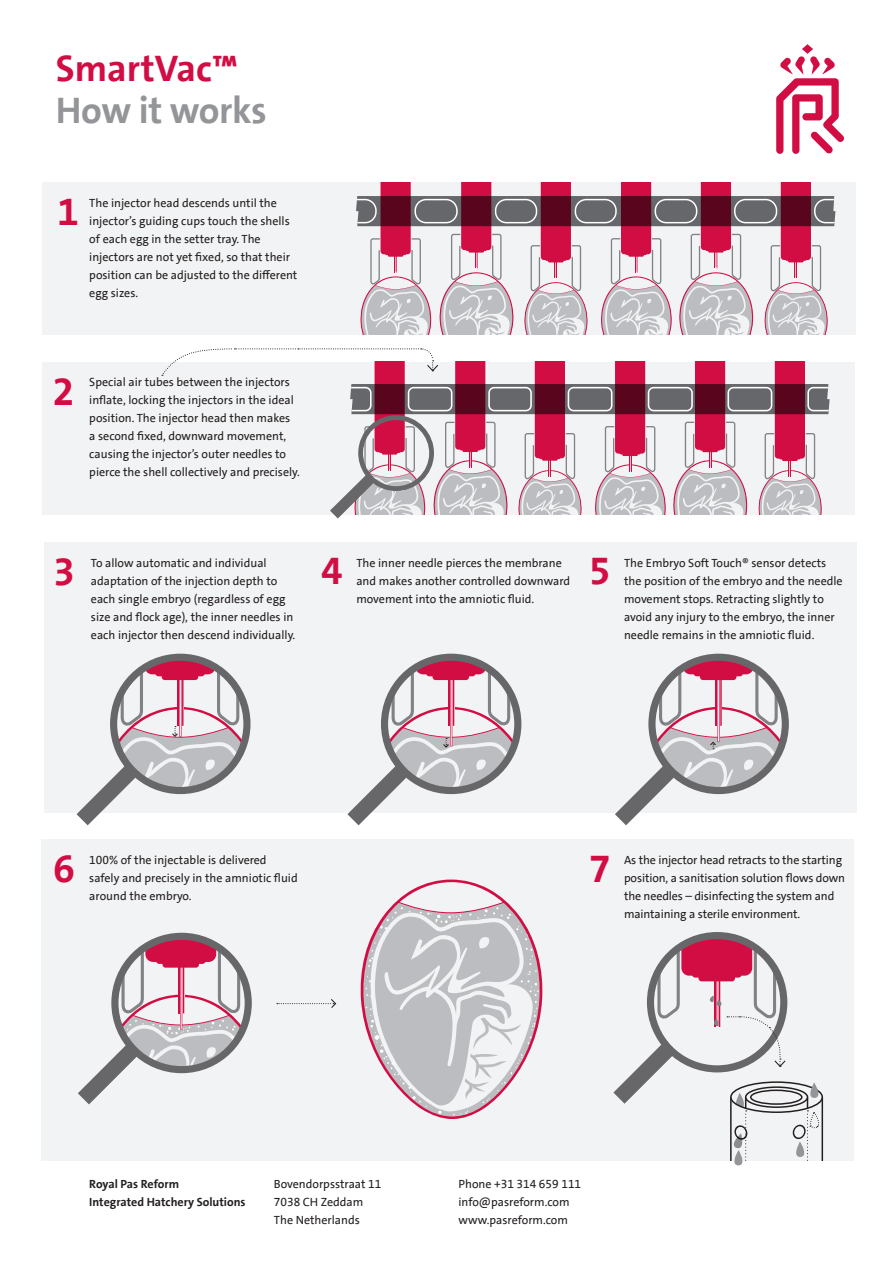
<style>
.page{position:relative;width:893px;height:1263px;background:#fff}
.page>*{position:absolute;margin:0;border:0;box-sizing:border-box;transform-origin:0 0}
.t1{font:700 39px "The Sans LT";color:#d20d44}
.t2{font:700 37.5px "The Sans LT";letter-spacing:-.01em;color:#939598}
.t3{font:700 37.5px "The Sans LT";color:#d20d44}
.t4{font:12px/18px "The Sans LT";color:#231f20}
.t5{font:700 12px "The Sans LT";color:#231f20}
</style>
<div class="page">
<div style="left:44px;top:542px;width:812px;height:270px;background:#f2f3f4"></div>
<div style="left:41px;top:839px;width:812px;height:322px;background:#f2f3f4"></div>
<svg style="left:78px;top:936px;width:169px;height:168px"></svg>
<div style="left:111px;top:933px;width:141px;height:140px;border:7px solid #67676a;border-radius:50%"></div>
<div style="left:42px;top:182px;width:813px;height:153px;background:#f2f3f4"></div>
<div style="left:43px;top:362px;width:812px;height:152px;background:#f2f3f4"></div>
<svg style="left:360px;top:879px;width:183px;height:240px"></svg>
<svg style="left:347px;top:657px;width:171px;height:168px"></svg>
<svg style="left:615px;top:657px;width:170px;height:168px"></svg>
<svg style="left:277px;top:999px;width:59px;height:9px"></svg>
<svg style="left:162px;top:348px;width:668px;height:170px"></svg>
<svg style="left:356px;top:182px;width:479px;height:153px"></svg>
<svg style="left:77px;top:657px;width:170px;height:168px"></svg>
<div style="left:110px;top:654px;width:140px;height:140px;border:7px solid #67676a;border-radius:50%"></div>
<svg style="left:776px;top:44px;width:68px;height:110px"></svg>
<svg style="left:613px;top:935px;width:210px;height:231px"></svg>
<p class="t3" style="left:56px;top:44px;width:184px">SmartVac™</p>
<p class="t2" style="left:56px;top:86px;width:212px">How it works</p>
<p class="t1" style="left:57px;top:187px;width:23px">1</p>
<p class="t4" style="left:89px;top:194px;width:210px">The injector head descends until the injector’s guiding cups touch the shells of each egg in the setter tray. The injectors are not yet fixed, so that their position can be adjusted to the different egg sizes.</p>
<p class="t1" style="left:53px;top:367px;width:23px">2</p>
<p class="t4" style="left:89px;top:373px;width:212px">Special air tubes between the injectors inflate, locking the injectors in the ideal position. The injector head then makes<br>a second fixed, downward movement, causing the injector’s outer needles to pierce the shell collectively and precisely.</p>
<p class="t1" style="left:54px;top:547px;width:23px">3</p>
<p class="t4" style="left:91px;top:554px;width:206px">To allow automatic and individual adaptation of the injection depth to each single embryo (regardless of egg size and flock age), the inner needles in each injector then descend individually.</p>
<p class="t1" style="left:321px;top:546px;width:23px">4</p>
<p class="t1" style="left:589px;top:546px;width:23px">5</p>
<p class="t4" style="left:356px;top:554px;width:215px">The inner needle pierces the membrane and makes another controlled downward movement into the amniotic fluid.</p>
<p class="t4" style="left:624px;top:554px;width:220px">The Embryo Soft Touch® sensor detects the position of the embryo and the needle movement stops. Retracting slightly to avoid any injury to the embryo, the inner needle remains in the amniotic fluid.</p>
<p class="t1" style="left:54px;top:844px;width:23px">6</p>
<p class="t4" style="left:89px;top:851px;width:210px">100% of the injectable is delivered safely and precisely in the amniotic fluid around the embryo.</p>
<p class="t1" style="left:589px;top:844px;width:23px">7</p>
<p class="t4" style="left:624px;top:851px;width:223px">As the injector head retracts to the starting position, a sanitisation solution flows down the needles – disinfecting the system and maintaining a sterile environment.</p>
<p class="t5" style="left:89px;top:1176px;width:91px">Royal Pas Reform</p>
<p class="t5" style="left:89px;top:1194px;width:158px">Integrated Hatchery Solutions</p>
<p class="t4" style="left:274px;top:1175px;width:109px">Bovendorpsstraat 11</p>
<p class="t4" style="left:274px;top:1193px;width:91px">7038 CH Zeddam</p>
<p class="t4" style="left:274px;top:1211px;width:87px">The Netherlands</p>
<p class="t4" style="left:458px;top:1175px;width:124px">Phone +31 314 659 111</p>
<p class="t4" style="left:458px;top:1193px;width:113px">info@pasreform.com</p>
<p class="t4" style="left:458px;top:1211px;width:111px">www.pasreform.com</p>
</div>
